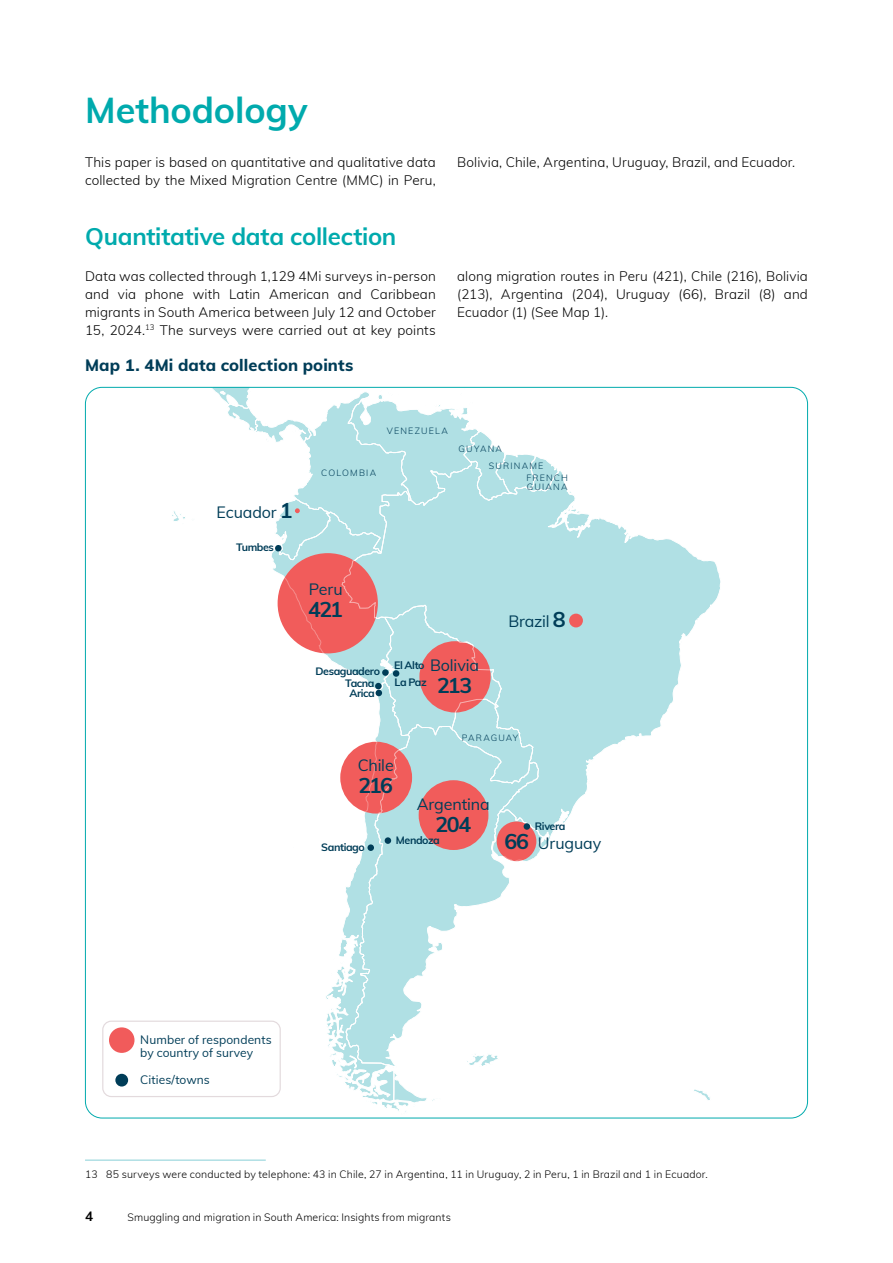
<style>
.page{position:relative;width:893px;height:1263px;background:#fff}
.page>*{position:absolute;margin:0;border:0;box-sizing:border-box;transform-origin:0 0}
.t1{font:700 36px "Muli";letter-spacing:-.005em;color:#00aaad}
.t2{font:700 24px "Muli";letter-spacing:-.01em;color:#00aaad}
.t3{font:700 21.45px "Muli";letter-spacing:-.08em;color:#003d58}
.t4{font:800 16.5px "Muli";letter-spacing:.005em;color:#003d58}
.t5{font:16.05px "Muli";letter-spacing:-.005em;color:#003d58}
.t6{font:300 13.5px/18px "Muli";letter-spacing:.01em;color:#000;text-align:justify}
.t7{font:700 13.5px "Muli";color:#000}
.t8{font:12px/13.5px "Muli";letter-spacing:.005em;color:#003d58}
.t9{font:700 10.65px "Muli";letter-spacing:-.04em;color:#003d58}
.t10{font:300 10.5px "Muli";letter-spacing:.015em;color:#000}
.t11{font:300 8.85px/16.2px "Muli";letter-spacing:.135em;color:#003d58}
.t12{font:300 8.85px "Muli";letter-spacing:.105em;color:#003d58}
.s1{font-weight:700;font-size:21.45px}
</style>
<div class="page">
<hr style="left:85px;top:1159px;width:181px;height:2px;background:#afdfe4">
<svg style="left:694px;top:1089px;width:110px;height:29px"></svg>
<svg style="left:85px;top:784px;width:324px;height:331px"></svg>
<svg style="left:342px;top:471px;width:379px;height:378px"></svg>
<svg style="left:346px;top:784px;width:193px;height:319px"></svg>
<div style="left:367px;top:844px;width:7px;height:7px;background:#003d58;border-radius:50%"></div>
<div style="left:385px;top:837px;width:6px;height:7px;background:#003d58;border-radius:50%"></div>
<div style="left:524px;top:823px;width:6px;height:7px;background:#003d58;border-radius:50%"></div>
<svg style="left:172px;top:389px;width:386px;height:395px"></svg>
<div style="left:375px;top:683px;width:7px;height:6px;background:#003d58;border-radius:50%"></div>
<div style="left:382px;top:669px;width:7px;height:7px;background:#003d58;border-radius:50%"></div>
<div style="left:393px;top:670px;width:6px;height:7px;background:#003d58;border-radius:50%"></div>
<div style="left:275px;top:545px;width:7px;height:6px;background:#003d58;border-radius:50%"></div>
<div style="left:102px;top:1020px;width:179px;height:77px;border:1px solid #e3dadd;border-radius:9px"></div>
<div style="left:109px;top:1027px;width:25px;height:26px;background:#f15b5b;border-radius:50%"></div>
<div style="left:115px;top:1074px;width:13px;height:12px;background:#003d58;border-radius:50%"></div>
<h1 class="t1" style="left:85px;top:84px;width:224px">Methodology</h1>
<p class="t6" style="left:85px;top:152px;width:352px">This paper is based on quantitative and qualitative data collected by the Mixed Migration Centre (MMC) in Peru,</p>
<p class="t6" style="left:457px;top:152px;width:339px">Bolivia, Chile, Argentina, Uruguay, Brazil, and Ecuador.</p>
<h2 class="t2" style="left:85px;top:219px;width:313px">Quantitative data collection</h2>
<p class="t6" style="left:85px;top:266px;width:352px">Data was collected through 1,129 4Mi surveys in-person and via phone with Latin American and Caribbean migrants in South America between July 12 and October 15, 2024.<sup>13</sup> The surveys were carried out at key points</p>
<p class="t6" style="left:457px;top:266px;width:352px">along migration routes in Peru (421), Chile (216), Bolivia (213), Argentina (204), Uruguay (66), Brazil (8) and Ecuador (1) (See Map 1).</p>
<p class="t4" style="left:85px;top:353px;width:270px">Map 1. 4Mi data collection points</p>
<p class="t5" style="left:217px;top:501px;width:77px">Ecuador <span class="s1">1</span></p>
<p class="t9" style="left:236px;top:539px;width:39px">Tumbes</p>
<p class="t11" style="left:387px;top:422px;width:63px">VENEZUELA</p>
<p class="t11" style="left:321px;top:464px;width:56px">COLOMBIA</p>
<p class="t11" style="left:489px;top:441px;width:56px;text-indent:-30px">GUYANA<br>SURINAME</p>
<p class="t11" style="left:526px;top:473px;width:43px;line-height:8.9px">FRENCH<br>GUIANA</p>
<p class="t5" style="left:309px;top:578px;width:35px">Peru</p>
<h3 class="t3" style="left:308px;top:593px;width:36px">421</h3>
<p class="t5" style="left:508px;top:610px;width:59px">Brazil <span class="s1">8</span></p>
<p class="t9" style="left:316px;top:663px;width:66px">Desaguadero</p>
<p class="t9" style="left:345px;top:676px;width:31px">Tacna</p>
<p class="t9" style="left:349px;top:686px;width:27px">Arica</p>
<p class="t5" style="left:430px;top:654px;width:51px">Bolivia</p>
<h3 class="t3" style="left:437px;top:669px;width:37px">213</h3>
<p class="t9" style="left:394px;top:657px;width:32px">El Alto</p>
<p class="t9" style="left:394px;top:674px;width:34px">La Paz</p>
<p class="t12" style="left:462px;top:731px;width:58px">PARAGUAY</p>
<p class="t5" style="left:358px;top:754px;width:38px">Chile</p>
<h3 class="t3" style="left:358px;top:769px;width:36px">216</h3>
<p class="t5" style="left:417px;top:793px;width:75px">Argentina</p>
<h3 class="t3" style="left:435px;top:808px;width:37px">204</h3>
<p class="t9" style="left:321px;top:839px;width:45px">Santiago</p>
<p class="t9" style="left:396px;top:832px;width:45px">Mendoza</p>
<p class="t9" style="left:535px;top:818px;width:32px">Rivera</p>
<p class="t5" style="left:504px;top:831px;width:98px"><span class="s1">66</span> Uruguay</p>
<p class="t8" style="left:140px;top:1032px;width:133px">Number of respondents by country of survey</p>
<p class="t8" style="left:140px;top:1072px;width:71px">Cities/towns</p>
<p class="t10" style="left:85px;top:1166px;width:624px">13 85 surveys were conducted by telephone: 43 in Chile, 27 in Argentina, 11 in Uruguay, 2 in Peru, 1 in Brazil and 1 in Ecuador.</p>
<p class="t7" style="left:85px;top:1206px;width:10px">4</p>
<p class="t10" style="left:128px;top:1210px;width:325px">Smuggling and migration in South America: Insights from migrants</p>
</div>
